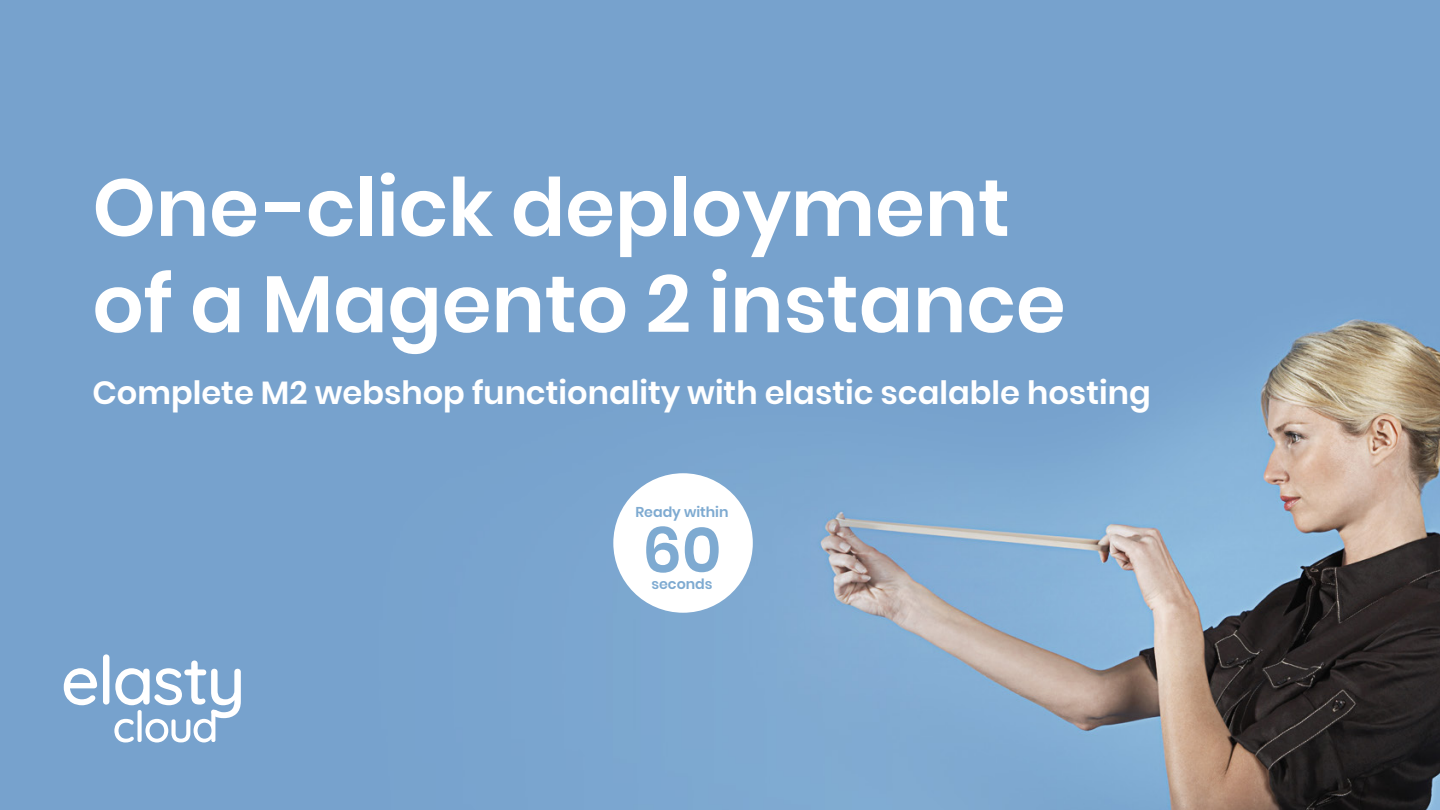
<style>
.page{position:relative;width:1440px;height:810px;background:#fff}
.page>*{position:absolute;margin:0;border:0;box-sizing:border-box;transform-origin:0 0}
.t1{font:600 80.25px/96.4px "Poppins";color:#fff}
.t2{font:600 62.93px "Poppins";color:#7eaad1}
.t3{font:600 32.1px "Poppins";color:#fff}
.t4{font:600 14.25px "Poppins";color:#7eaad1}
</style>
<div class="page">
<img style="left:0;top:0;width:1440px;height:810px">
<svg style="left:64px;top:668px;width:33px;height:37px"></svg>
<svg style="left:103px;top:654px;width:138px;height:88px"></svg>
<div style="left:613px;top:473px;width:140px;height:140px;background:#fff;border-radius:50%"></div>
<p class="t1" style="left:92px;top:160px;width:975px">One-click deployment of a Magento 2 instance</p>
<p class="t3" style="left:92px;top:375px;width:1060px">Complete M2 webshop functionality with elastic scalable hosting</p>
<p class="t4" style="left:635px;top:504px;width:95px">Ready within</p>
<p class="t2" style="left:642px;top:514px;width:81px">60</p>
<p class="t4" style="left:651px;top:576px;width:63px">seconds</p>
</div>
